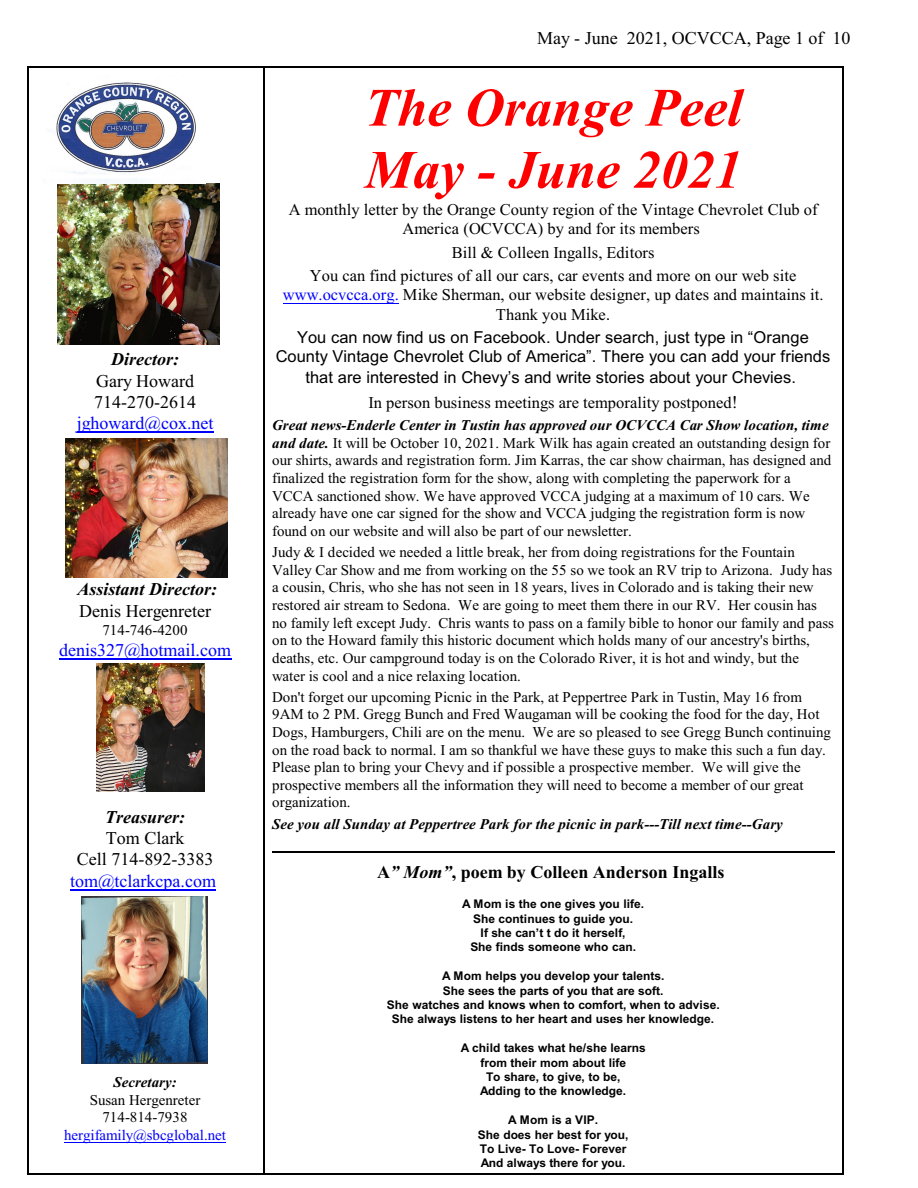
<style>
.page{position:relative;width:918px;height:1188px;background:#fff}
.page>*{position:absolute;margin:0;border:0;box-sizing:border-box;transform-origin:0 0}
.t1{font:italic 700 54px/62.1px "Times New Roman";color:#f00}
.t2{font:18px/21.3px "Times New Roman";color:#000}
.t3{font:18px "Times New Roman";color:#00f}
.t4{font:italic 700 18px "Times New Roman";color:#000}
.t5{font:700 18px "Times New Roman";color:#000}
.t6{font:16.5px/19.5px "Times New Roman";color:#000;text-align:center}
.t7{font:16.5px/19.6px "Arial";color:#000;text-align:center}
.t8{font:15px/17.7px "Times New Roman";color:#000}
.t9{font:italic 700 15px "Times New Roman";color:#000}
.t10{font:15px "Times New Roman";color:#00f}
.t11{font:700 12px/14.4px "Arial";color:#000;text-align:center}
.s1{color:#00f}
.s2{font-family:"Arial"}
.s3{font-size:18px}
.s4{font-weight:700;font-style:italic}
.s5{font-style:italic}
</style>
<div class="page">
<hr style="left:27px;top:66px;width:1px;height:1108px;background:#000">
<hr style="left:27px;top:66px;width:236px;height:1px;background:#000">
<hr style="left:27px;top:1173px;width:236px;height:1px;background:#000">
<hr style="left:263px;top:66px;width:2px;height:1108px;background:#000">
<hr style="left:842px;top:66px;width:1px;height:1108px;background:#000">
<hr style="left:263px;top:66px;width:580px;height:1px;background:#000">
<hr style="left:263px;top:1173px;width:580px;height:1px;background:#000">
<img style="left:57px;top:184px;width:162px;height:160px">
<img style="left:65px;top:439px;width:162px;height:139px">
<img style="left:97px;top:663px;width:107px;height:129px">
<img style="left:81px;top:897px;width:126px;height:166px">
<hr style="left:77px;top:432px;width:136px;height:1px;background:#00f">
<hr style="left:59px;top:658px;width:172px;height:1px;background:#00f">
<hr style="left:70px;top:889px;width:146px;height:1px;background:#00f">
<hr style="left:64px;top:1142px;width:162px;height:1px;background:#00f">
<hr style="left:283px;top:303px;width:116px;height:1px;background:#00f">
<hr style="left:272px;top:851px;width:562px;height:1px;background:#000">
<img style="left:56px;top:82px;width:140px;height:101px">
<p class="t4" style="left:111px;top:353px;width:69px">Director:</p>
<p class="t2" style="left:94px;top:372px;width:103px">Gary Howard<br>714-270-2614</p>
<p class="t3" style="left:77px;top:417px;width:138px">jghoward@cox.net</p>
<p class="t4" style="left:78px;top:583px;width:141px">Assistant Director:</p>
<p class="t2" style="left:79px;top:602px;width:134px">Denis Hergenreter</p>
<p class="t8" style="left:102px;top:623px;width:87px">714-746-4200</p>
<p class="t3" style="left:59px;top:643px;width:174px">denis327@hotmail.com</p>
<p class="t4" style="left:105px;top:811px;width:81px">Treasurer:</p>
<p class="t2" style="left:77px;top:829px;width:138px;text-align:center">Tom Clark<br>Cell 714-892-3383</p>
<p class="t3" style="left:70px;top:874px;width:148px">tom@tclarkcpa.com</p>
<p class="t9" style="left:114px;top:1077px;width:65px">Secretary:</p>
<p class="t8" style="left:90px;top:1092px;width:112px;text-align:center">Susan Hergenreter<br>714-814-7938</p>
<p class="t10" style="left:64px;top:1130px;width:163px">hergifamily@sbcglobal.net</p>
<p class="t2" style="left:537px;top:29px;width:315px">May - June 2021, OCVCCA, Page 1 of 10</p>
<h1 class="t1" style="left:364px;top:82px;width:379px">The Orange Peel<br>May - June 2021</h1>
<p class="t6" style="left:289px;top:201px;width:530px">A monthly letter by the Orange County region of the Vintage Chevrolet Club of<br>America (OCVCCA) by and for its members</p>
<p class="t6" style="left:310px;top:242px;width:488px;line-height:23.4px">Bill &amp; Colleen Ingalls, Editors<br>You can find pictures of all our cars, car events and more on our web site</p>
<p class="t6" style="left:283px;top:287px;width:542px"><span class="s1">www.ocvcca.org.</span> Mike Sherman, our website designer, up dates and maintains it.<br>Thank you Mike<span class="s2">.</span></p>
<p class="t7" style="left:276px;top:329px;width:556px">You can now find us on Facebook. Under search, just type in “Orange<br>County Vintage Chevrolet Club of America”. There you can add your friends that are interested in Chevy’s and write stories about your Chevies.</p>
<p class="t6" style="left:369px;top:394px;width:371px">In person business meetings are temporality postponed<span class="s3">!</span></p>
<p class="t8" style="left:272px;top:418px;width:561px"><span class="s4">Great news-Enderle Center in Tustin has approved our OCVCCA Car Show location, time and date.</span> It will be October 10, 2021. Mark Wilk has again created an outstanding design for our shirts, awards and registration form. Jim Karras, the car show chairman, has designed and finalized the registration form for the show, along with completing the paperwork for a VCCA sanctioned show. We have approved VCCA judging at a maximum of 10 cars. We already have one car signed for the show and VCCA judging the registration form is now found on our website and will also be part of our newsletter.</p>
<p class="t8" style="left:272px;top:545px;width:563px">Judy &amp; I decided we needed a little break, her from doing registrations for the Fountain Valley Car Show and me from working on the 55 so we took an RV trip to Arizona. Judy has a cousin, Chris, who she has not seen in 18 years, lives in Colorado and is taking their new restored air stream to Sedona. We are going to meet them there in our RV. Her cousin has no family left except Judy. Chris wants to pass on a family bible to honor our family and pass on to the Howard family this historic document which holds many of our ancestry's births, deaths, etc. Our campground today is on the Colorado River, it is hot and windy, but the water is cool and a nice relaxing location.</p>
<p class="t8" style="left:272px;top:689px;width:560px">Don't forget our upcoming Picnic in the Park, at Peppertree Park in Tustin, May 16 from 9AM to 2 PM. Gregg Bunch and Fred Waugaman will be cooking the food for the day, Hot Dogs, Hamburgers, Chili are on the menu. We are so pleased to see Gregg Bunch continuing on the road back to normal. I am so thankful we have these guys to make this such a fun day.<br>Please plan to bring your Chevy and if possible a prospective member. We will give the prospective members all the information they will need to become a member of our great organization.</p>
<p class="t9" style="left:272px;top:819px;width:512px">See you all Sunday at Peppertree Park for the picnic in park---Till next time--Gary</p>
<p class="t5" style="left:377px;top:866px;width:349px">A<span class="s5">” Mom”</span>, poem by Colleen Anderson Ingalls</p>
<p class="t11" style="left:462px;top:898px;width:183px">A Mom is the one gives you life.<br>She continues to guide you.<br>If she can’t t do it herself,<br>She finds someone who can.</p>
<p class="t11" style="left:387px;top:970px;width:334px">A Mom helps you develop your talents.<br>She sees the parts of you that are soft.<br>She watches and knows when to comfort, when to advise.<br>She always listens to her heart and uses her knowledge.</p>
<p class="t11" style="left:461px;top:1042px;width:187px">A child takes what he/she learns from their mom about life<br>To share, to give, to be,<br>Adding to the knowledge.</p>
<p class="t11" style="left:478px;top:1114px;width:152px">A Mom is a VIP.<br>She does her best for you,<br>To Live- To Love- Forever<br>And always there for you.</p>
</div>
